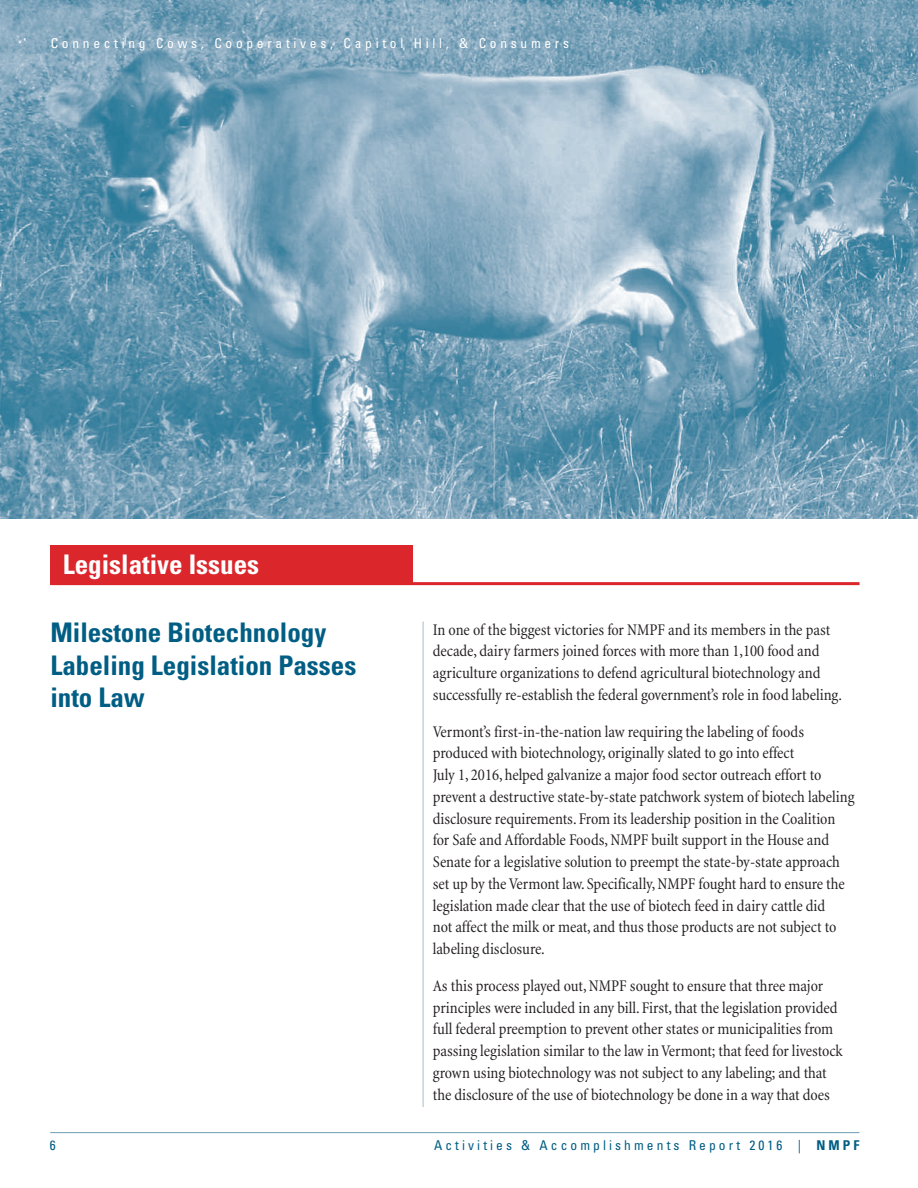
<style>
.page{position:relative;width:918px;height:1188px;background:#fff}
.page>*{position:absolute;margin:0;border:0;box-sizing:border-box;transform-origin:0 0}
.t1{font:700 condensed 27px/32.4px "Univers";color:#005d83}
.t2{font:700 condensed 27px "Univers";color:#fff}
.t3{font:condensed 16.5px/21.8px "Minion";letter-spacing:-.005em;color:#231f20}
.t4{font:condensed 13.5px "Univers";letter-spacing:.275em;color:#fff}
.t5{font:condensed 13.5px "Univers";letter-spacing:.23em;color:#005d83}
.s1{font-weight:700}
</style>
<div class="page">
<hr style="left:50px;top:1132px;width:810px;height:1px;background:#709db5">
<img style="left:0;top:0;width:918px;height:518px">
<div style="left:51px;top:545px;width:362px;height:40px;background:#db262c"></div>
<hr style="left:51px;top:582px;width:809px;height:3px;background:#db262c">
<hr style="left:423px;top:622px;width:1px;height:485px;background:#a3bdce">
<p class="t4" style="left:51px;top:38px;width:520px">Connecting Cows, Cooperatives, Capitol Hill, &amp; Consumers</p>
<h1 class="t2" style="left:63px;top:555px;width:198px">Legislative Issues</h1>
<h1 class="t1" style="left:50px;top:619px;width:307px">Milestone Biotechnology<br>Labeling Legislation Passes into Law</h1>
<p class="t3" style="left:433px;top:620px;width:411px">In one of the biggest victories for NMPF and its members in the past decade, dairy farmers joined forces with more than 1,100 food and agriculture organizations to defend agricultural biotechnology and successfully re-establish the federal government’s role in food labeling.</p>
<p class="t3" style="left:433px;top:722px;width:423px">Vermont’s first-in-the-nation law requiring the labeling of foods produced with biotechnology, originally slated to go into effect<br>July 1, 2016, helped galvanize a major food sector outreach effort to prevent a destructive state-by-state patchwork system of biotech labeling disclosure requirements. From its leadership position in the Coalition for Safe and Affordable Foods,NMPF built support in the House and Senate for a legislative solution to preempt the state-by-state approach set up by theVermont law. Specifically,NMPF fought hard to ensure the legislation made clear that the use of biotech feed in dairy cattle did<br>not affect the milk or meat, and thus those products are not subject to labeling disclosure.</p>
<p class="t3" style="left:433px;top:976px;width:412px">As this process played out,NMPF sought to ensure that three major principles were included in any bill. First,that the legislation provided full federal preemption to prevent other states or municipalities from passing legislation similar to the law inVermont; that feed for livestock grown using biotechnology was not subject to any labeling; and that the disclosure of the use of biotechnology be done in a way that does</p>
<p class="t5" style="left:50px;top:1141px;width:7px">6</p>
<p class="t5" style="left:434px;top:1141px;width:427px">Activities &amp; Accomplishments Report 2016 | <span class="s1">NMPF</span></p>
</div>
